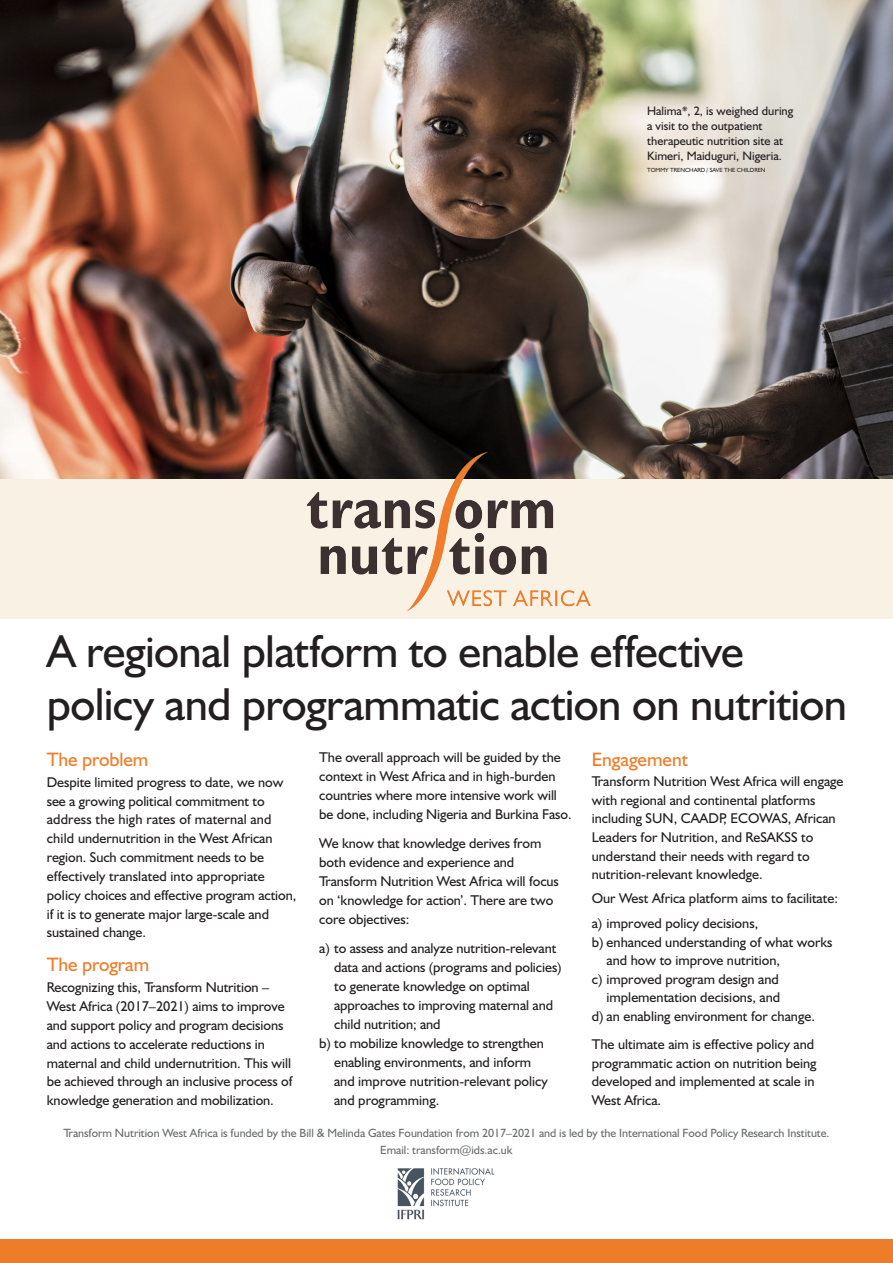
<style>
.page{position:relative;width:893px;height:1263px;background:#fff}
.page>*{position:absolute;margin:0;border:0;box-sizing:border-box;transform-origin:0 0}
.t1{font:46.5px/52.5px "Humanist 521 BT";letter-spacing:-.01em;color:#231f20}
.t2{font:19.5px "Humanist 521 BT";letter-spacing:-.005em;color:#ee7d2a}
.t3{font:14.25px/18.8px "Humanist 521 BT";letter-spacing:-.005em;color:#231f20}
.t4{font:12.3px/15px "Humanist 521 BT";color:#231f20}
.t5{font:12px/16.5px "Humanist 521 BT";letter-spacing:-.005em;color:#6c6d70;text-align:center}
.t6{font:6px "Humanist 521 BT";color:#231f20}
</style>
<div class="page">
<div style="left:0;top:478px;width:893px;height:141px;background:#f9f2e4"></div>
<div style="left:0;top:1239px;width:893px;height:24px;background:#ee7d2a"></div>
<img style="left:0;top:0;width:893px;height:478px">
<img style="left:304px;top:450px;width:290px;height:162px">
<img style="left:397px;top:1168px;width:98px;height:51px">
<p class="t4" style="left:647px;top:103px;width:148px">Halima*, 2, is weighed during a visit to the outpatient therapeutic nutrition site at<br>Kimeri, Maiduguri, Nigeria.</p>
<p class="t6" style="left:647px;top:166px;width:120px">TOMMY TRENCHARD / SAVE THE CHILDREN</p>
<h1 class="t1" style="left:47px;top:624px;width:802px">A regional platform to enable effective policy and programmatic action on nutrition</h1>
<h2 class="t2" style="left:47px;top:747px;width:103px">The problem</h2>
<p class="t3" style="left:47px;top:772px;width:251px">Despite limited progress to date, we now see a growing political commitment to address the high rates of maternal and child undernutrition in the West African region. Such commitment needs to be effectively translated into appropriate policy choices and effective program action, if it is to generate major large-scale and sustained change.</p>
<h2 class="t2" style="left:47px;top:953px;width:104px">The program</h2>
<p class="t3" style="left:47px;top:978px;width:247px">Recognizing this, Transform Nutrition – West Africa (2017–2021) aims to improve and support policy and program decisions and actions to accelerate reductions in maternal and child undernutrition. This will be achieved through an inclusive process of knowledge generation and mobilization.</p>
<p class="t3" style="left:319px;top:747px;width:254px">The overall approach will be guided by the context in West Africa and in high-burden countries where more intensive work will be done, including Nigeria and Burkina Faso.</p>
<p class="t3" style="left:319px;top:833px;width:241px">We know that knowledge derives from both evidence and experience and Transform Nutrition West Africa will focus on ‘knowledge for action’. There are two core objectives:</p>
<p class="t3" style="left:319px;top:938px;width:239px">a) to assess and analyze nutrition-relevant</p>
<p class="t3" style="left:334px;top:957px;width:229px">data and actions (programs and policies)</p>
<p class="t3" style="left:334px;top:976px;width:197px">to generate knowledge on optimal</p>
<p class="t3" style="left:334px;top:995px;width:220px">approaches to improving maternal and</p>
<p class="t3" style="left:334px;top:1014px;width:108px">child nutrition; and</p>
<p class="t3" style="left:319px;top:1033px;width:226px">b) to mobilize knowledge to strengthen</p>
<p class="t3" style="left:334px;top:1053px;width:199px">enabling environments, and inform</p>
<p class="t3" style="left:334px;top:1072px;width:215px">and improve nutrition-relevant policy</p>
<p class="t3" style="left:334px;top:1091px;width:107px">and programming.</p>
<h2 class="t2" style="left:592px;top:747px;width:98px">Engagement</h2>
<p class="t3" style="left:592px;top:772px;width:253px">Transform Nutrition West Africa will engage with regional and continental platforms including SUN, CAADP, ECOWAS, African Leaders for Nutrition, and ReSAKSS to understand their needs with regard to nutrition-relevant knowledge.</p>
<p class="t3" style="left:592px;top:886px;width:248px;line-height:24.9px">Our West Africa platform aims to facilitate: a) improved policy decisions,</p>
<p class="t3" style="left:592px;top:932px;width:242px">b) enhanced understanding of what works</p>
<p class="t3" style="left:607px;top:951px;width:175px">and how to improve nutrition,</p>
<p class="t3" style="left:592px;top:969px;width:189px">c) improved program design and</p>
<p class="t3" style="left:607px;top:988px;width:175px">implementation decisions, and</p>
<p class="t3" style="left:592px;top:1006px;width:225px">d) an enabling environment for change.</p>
<p class="t3" style="left:592px;top:1034px;width:226px">The ultimate aim is effective policy and programmatic action on nutrition being developed and implemented at scale in<br>West Africa.</p>
<p class="t5" style="left:63px;top:1125px;width:768px">Transform Nutrition West Africa is funded by the Bill &amp; Melinda Gates Foundation from 2017–2021 and is led by the International Food Policy Research Institute.<br>Email: transform@ids.ac.uk</p>
</div>
